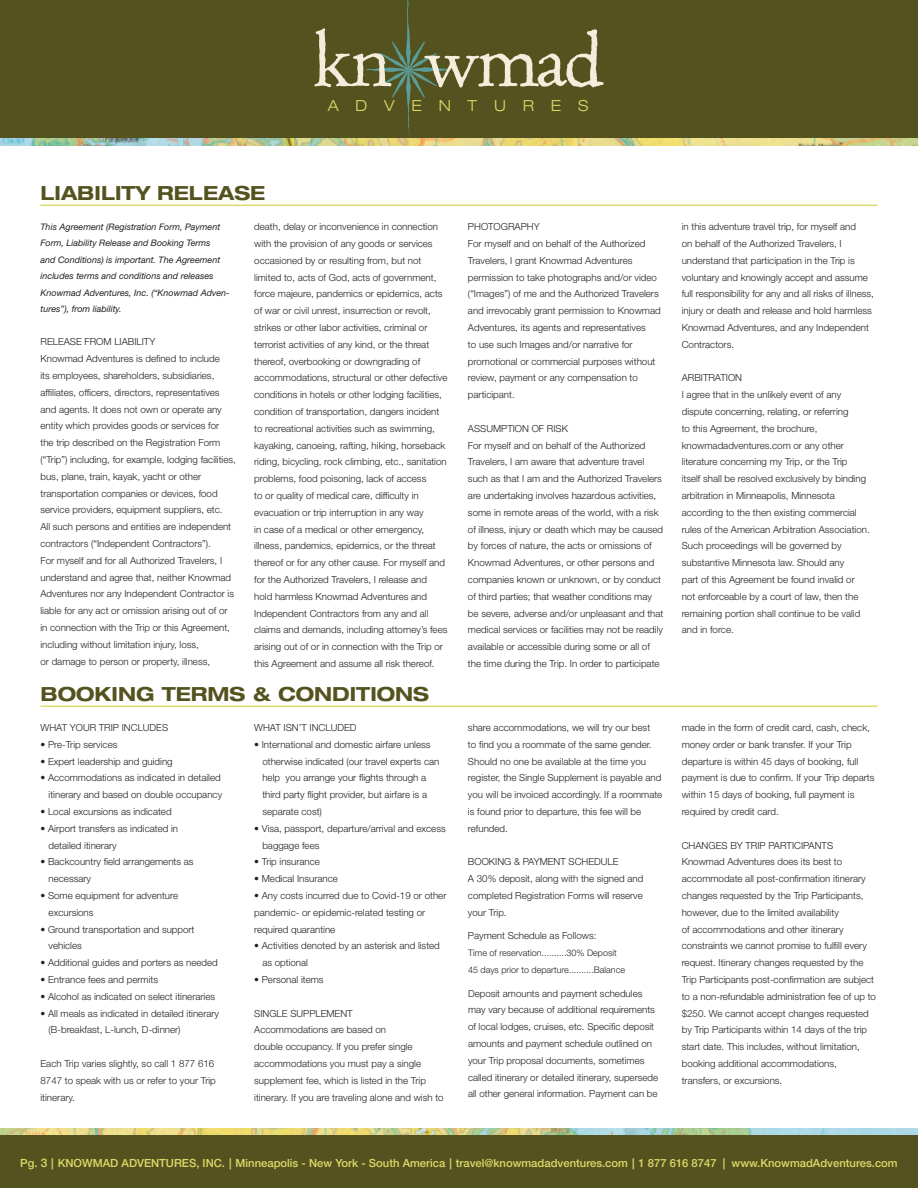
<style>
.page{position:relative;width:918px;height:1188px;background:#fff}
.page>*{position:absolute;margin:0;border:0;box-sizing:border-box;transform-origin:0 0}
.t1{font:700 expanded 19.5px "Helvetica Neue LT Std";color:#545320}
.t2{font:300 expanded 15.3px "Helvetica Neue LT Std";letter-spacing:1.1em;color:#deda68}
.t3{font:500 11.25px "Helvetica Neue LT Std";color:#deda68}
.t4{font:300 9.75px/16.8px "Helvetica Neue LT Std";color:#231f20}
.t5{font:italic 9px/16.5px "Helvetica Neue LT Std";color:#231f20}
.t6{font:300 9px/16.8px "Helvetica Neue LT Std";color:#231f20}
.s1{font-size:12px}
</style>
<div class="page">
<div style="left:0;top:0;width:918px;height:143px;background:#545320"></div>
<svg style="left:314px;top:0;width:290px;height:138px"></svg>
<div style="left:0;top:1131px;width:918px;height:57px;background:#545320"></div>
<img style="left:0;top:138px;width:918px;height:7px">
<img style="left:0;top:1128px;width:918px;height:7px">
<hr style="left:40px;top:205px;width:838px;height:1px;background:#deda68">
<hr style="left:40px;top:705px;width:838px;height:2px;background:#deda68">
<h2 class="t2" style="left:328px;top:96px;width:262px">ADVENTURES</h2>
<h1 class="t1" style="left:40px;top:181px;width:227px">LIABILITY RELEASE</h1>
<p class="t5" style="left:40px;top:218px;width:191px">This Agreement (Registration Form, Payment Form, Liability Release and Booking Terms<br>and Conditions) is important. The Agreement includes terms and conditions and releases Knowmad Adventures, Inc. (“Knowmad Adven&shy;tures”), from liability.</p>
<p class="t4" style="left:40px;top:333px;width:197px">RELEASE FROM LIABILITY<br>Knowmad Adventures is defined to include<br>its employees, shareholders, subsidiaries, affiliates, officers, directors, representatives and agents. It does not own or operate any entity which provides goods or services for<br>the trip described on the Registration Form (“Trip”) including, for example, lodging facilities, bus, plane, train, kayak, yacht or other transportation companies or devices, food service providers, equipment suppliers, etc.<br>All such persons and entities are independent contractors (“Independent Contractors”).<br>For myself and for all Authorized Travelers, I understand and agree that, neither Knowmad Adventures nor any Independent Contractor is liable for any act or omission arising out of or in connection with the Trip or this Agreement, including without limitation injury, loss,<br>or damage to person or property, illness,</p>
<p class="t4" style="left:254px;top:218px;width:195px">death, delay or inconvenience in connection with the provision of any goods or services occasioned by or resulting from, but not limited to, acts of God, acts of government, force majeure, pandemics or epidemics, acts of war or civil unrest, insurrection or revolt, strikes or other labor activities, criminal or terrorist activities of any kind, or the threat thereof, overbooking or downgrading of accommodations, structural or other defective conditions in hotels or other lodging facilities, condition of transportation, dangers incident to recreational activities such as swimming, kayaking, canoeing, rafting, hiking, horseback riding, bicycling, rock climbing, etc., sanitation problems, food poisoning, lack of access<br>to or quality of medical care, difficulty in evacuation or trip interruption in any way<br>in case of a medical or other emergency, illness, pandemics, epidemics, or the threat thereof or for any other cause. For myself and for the Authorized Travelers, I release and<br>hold harmless Knowmad Adventures and Independent Contractors from any and all claims and demands, including attorney’s fees arising out of or in connection with the Trip or this Agreement and assume all risk thereof.</p>
<p class="t4" style="left:468px;top:218px;width:194px">PHOTOGRAPHY<br>For myself and on behalf of the Authorized Travelers, I grant Knowmad Adventures permission to take photographs and/or video (“Images”) of me and the Authorized Travelers and irrevocably grant permission to Knowmad Adventures, its agents and representatives<br>to use such Images and/or narrative for promotional or commercial purposes without review, payment or any compensation to participant.</p>
<p class="t4" style="left:468px;top:420px;width:197px">ASSUMPTION OF RISK<br>For myself and on behalf of the Authorized Travelers, I am aware that adventure travel such as that I am and the Authorized Travelers are undertaking involves hazardous activities, some in remote areas of the world, with a risk of illness, injury or death which may be caused by forces of nature, the acts or omissions of Knowmad Adventures, or other persons and companies known or unknown, or by conduct of third parties; that weather conditions may be severe, adverse and/or unpleasant and that medical services or facilities may not be readily available or accessible during some or all of the time during the Trip. In order to participate</p>
<h1 class="t1" style="left:40px;top:682px;width:390px">BOOKING TERMS &amp; CONDITIONS</h1>
<p class="t4" style="left:40px;top:719px;width:129px">WHAT YOUR TRIP INCLUDES</p>
<p class="t4" style="left:40px;top:736px;width:78px">• Pre-Trip services</p>
<p class="t4" style="left:40px;top:753px;width:134px">• Expert leadership and guiding</p>
<p class="t4" style="left:40px;top:769px;width:183px;text-align:right">• Accommodations as indicated in detailed itinerary and based on double occupancy</p>
<p class="t4" style="left:40px;top:803px;width:133px">• Local excursions as indicated</p>
<p class="t4" style="left:49px;top:820px;width:131px;text-indent:-8px">• Airport transfers as indicated in detailed itinerary</p>
<p class="t4" style="left:49px;top:853px;width:147px;text-indent:-8px">• Backcountry field arrangements as necessary</p>
<p class="t4" style="left:49px;top:887px;width:131px;text-indent:-8px">• Some equipment for adventure excursions</p>
<p class="t4" style="left:49px;top:921px;width:147px;text-indent:-8px">• Ground transportation and support vehicles</p>
<p class="t4" style="left:40px;top:954px;width:179px">• Additional guides and porters as needed</p>
<p class="t4" style="left:40px;top:971px;width:119px">• Entrance fees and permits</p>
<p class="t4" style="left:40px;top:988px;width:176px">• Alcohol as indicated on select itineraries</p>
<p class="t4" style="left:49px;top:1005px;width:172px;text-indent:-8px">• All meals as indicated in detailed itinerary (B-breakfast, L-lunch, D-dinner)</p>
<p class="t4" style="left:40px;top:1055px;width:177px">Each Trip varies slightly, so call 1 877 616<br>8747 to speak with us or refer to your Trip itinerary.</p>
<p class="t4" style="left:254px;top:719px;width:104px">WHAT ISN’T INCLUDED</p>
<p class="t4" style="left:262px;top:736px;width:178px;text-indent:-8px">• International and domestic airfare unless otherwise indicated (our travel experts can help you arrange your flights through a third party flight provider, but airfare is a separate cost)</p>
<p class="t4" style="left:262px;top:820px;width:185px;text-indent:-8px">• Visa, passport, departure/arrival and excess baggage fees</p>
<p class="t4" style="left:254px;top:853px;width:67px">• Trip insurance</p>
<p class="t4" style="left:254px;top:870px;width:85px">• Medical Insurance</p>
<p class="t4" style="left:254px;top:887px;width:194px">• Any costs incurred due to Covid-19 or other pandemic- or epidemic-related testing or required quarantine</p>
<p class="t4" style="left:262px;top:937px;width:179px;text-indent:-8px">• Activities denoted by an asterisk and listed as optional</p>
<p class="t4" style="left:254px;top:971px;width:71px">• Personal items</p>
<p class="t4" style="left:254px;top:1005px;width:191px">SINGLE SUPPLEMENT<br>Accommodations are based on<br>double occupancy. If you prefer single accommodations you must pay a single supplement fee, which is listed in the Trip itinerary. If you are traveling alone and wish to</p>
<p class="t4" style="left:468px;top:719px;width:196px">share accommodations, we will try our best<br>to find you a roommate of the same gender.<br>Should no one be available at the time you register, the Single Supplement is payable and you will be invoiced accordingly. If a roommate is found prior to departure, this fee will be refunded.</p>
<p class="t4" style="left:468px;top:853px;width:177px">BOOKING &amp; PAYMENT SCHEDULE<br>A 30% deposit, along with the signed and completed Registration Forms will reserve your Trip.</p>
<p class="t4" style="left:468px;top:927px;width:130px">Payment Schedule as Follows:</p>
<p class="t6" style="left:468px;top:944px;width:159px">Time of reservation..........30% Deposit<br>45 days prior to departure..........Balance</p>
<p class="t4" style="left:468px;top:985px;width:192px">Deposit amounts and payment schedules may vary because of additional requirements of local lodges, cruises, etc. Specific deposit amounts and payment schedule outlined on your Trip proposal documents, sometimes called itinerary or detailed itinerary, supersede all other general information. Payment can be</p>
<p class="t4" style="left:682px;top:218px;width:194px">in this adventure travel trip, for myself and<br>on behalf of the Authorized Travelers, I understand that participation in the Trip is voluntary and knowingly accept and assume full responsibility for any and all risks of illness, injury or death and release and hold harmless Knowmad Adventures, and any Independent Contractors.</p>
<p class="t4" style="left:682px;top:369px;width:189px">ARBITRATION<br>I agree that in the unlikely event of any dispute concerning, relating, or referring<br>to this Agreement, the brochure, knowmadadventures.com or any other literature concerning my Trip, or the Trip<br>itself shall be resolved exclusively by binding arbitration in Minneapolis, Minnesota according to the then existing commercial rules of the American Arbitration Association.<br>Such proceedings will be governed by substantive Minnesota law. Should any<br>part of this Agreement be found invalid or not enforceable by a court of law, then the remaining portion shall continue to be valid and in force.</p>
<p class="t4" style="left:682px;top:719px;width:194px">made in the form of credit card, cash, check, money order or bank transfer. If your Trip departure is within 45 days of booking, full payment is due to confirm. If your Trip departs within 15 days of booking, full payment is required by credit card.</p>
<p class="t4" style="left:682px;top:837px;width:196px">CHANGES BY TRIP PARTICIPANTS Knowmad Adventures does its best to accommodate all post-confirmation itinerary changes requested by the Trip Participants, however, due to the limited availability<br>of accommodations and other itinerary constraints we cannot promise to fulfill every request. Itinerary changes requested by the Trip Participants post-confirmation are subject to a non-refundable administration fee of up to $250. We cannot accept changes requested by Trip Participants within 14 days of the trip start date. This includes, without limitation, booking additional accommodations, transfers, or excursions.</p>
<p class="t3" style="left:20px;top:1156px;width:879px">Pg. <span class="s1">3</span> | KNOWMAD ADVENTURES, INC. | Minneapolis - New York - South America | travel@knowmadadventures.com | 1 877 616 8747 | www.KnowmadAdventures.com</p>
</div>
